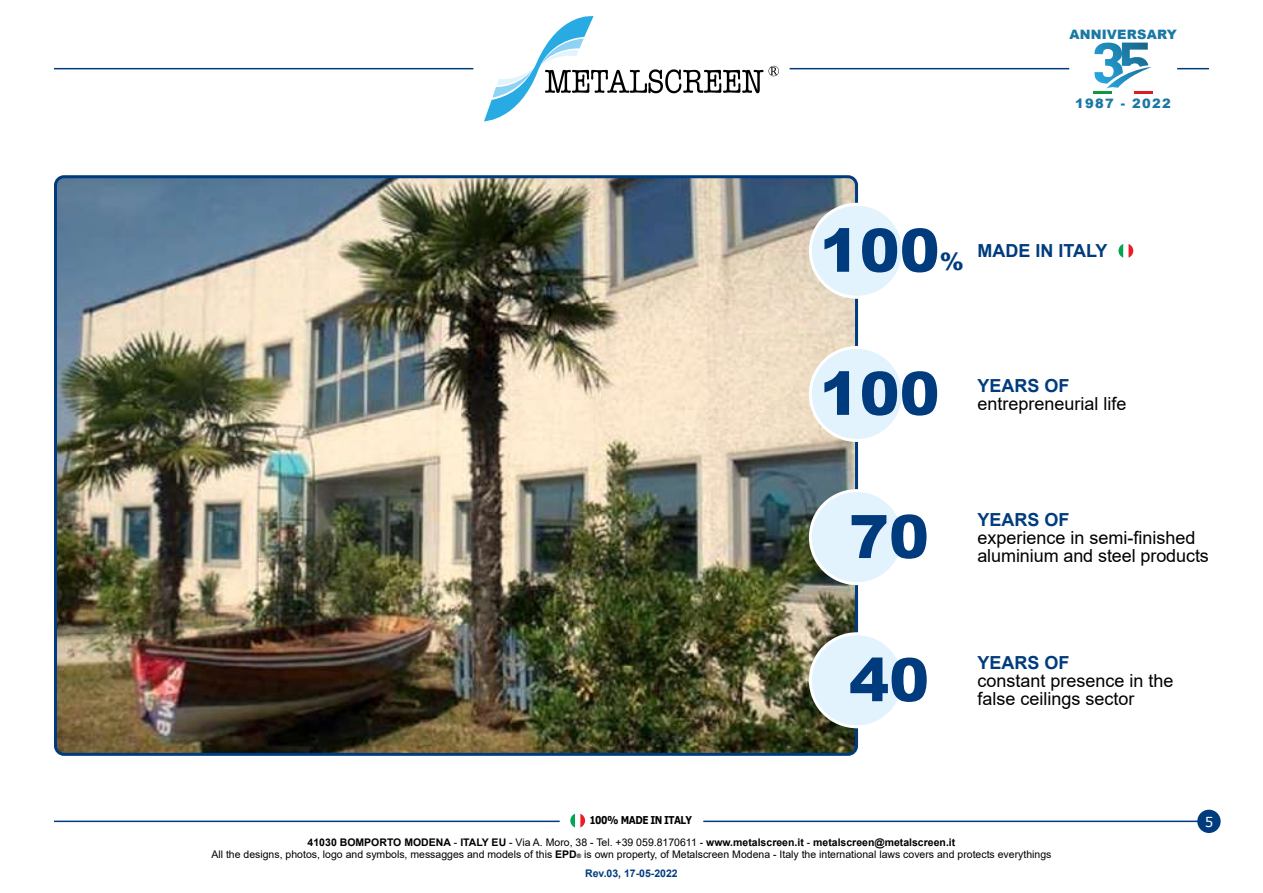
<style>
.page{position:relative;width:1263px;height:893px;background:#fff}
.page>*{position:absolute;margin:0;border:0;box-sizing:border-box;transform-origin:0 0}
.t1{font:900 60px "Arial";color:#003c7d}
.t2{font:900 24px "Arial";color:#003c7d}
.t3{font:18px/18px "Arial";color:#000}
.t4{font:700 18px "Arial";color:#003c7d}
.t5{font:13.5px "Verdana";color:#fff}
.t6{font:900 13.05px "Arial";letter-spacing:.015em;color:#1a78a4}
.t7{font:900 13.05px "Arial";letter-spacing:.105em;color:#1a77a2}
.t8{font:700 10.8px "Verdana";letter-spacing:-.06em;color:#000;scale:.83 1}
.t9{font:10.5px/12px "Arial";color:#000;text-align:center}
.t10{font:700 10.5px "Arial";color:#003c7d}
.s1{font-weight:700}
.s2{font-weight:700;font-size:6px}
</style>
<div class="page">
<hr style="left:54px;top:821px;width:506px;height:1px;background:#003c7d">
<hr style="left:703px;top:821px;width:506px;height:1px;background:#003c7d">
<svg style="left:570px;top:814px;width:15px;height:13px"></svg>
<div style="left:1197px;top:810px;width:24px;height:23px;background:#003c7d;border-radius:50%"></div>
<img style="left:58px;top:179px;width:796px;height:573px">
<div style="left:54px;top:175px;width:804px;height:581px;border:3px solid #003c7d;border-radius:9px"></div>
<div style="left:810px;top:204px;width:93px;height:93px;background:#e2f3fd;border-radius:50%"></div>
<div style="left:809px;top:203px;width:96px;height:96px;border:3px solid #fff;border-radius:50%"></div>
<div style="left:810px;top:347px;width:93px;height:93px;background:#e2f3fd;border-radius:50%"></div>
<div style="left:809px;top:346px;width:96px;height:96px;border:3px solid #fff;border-radius:50%"></div>
<div style="left:810px;top:491px;width:93px;height:93px;background:#e2f3fd;border-radius:50%"></div>
<div style="left:809px;top:489px;width:96px;height:96px;border:3px solid #fff;border-radius:50%"></div>
<div style="left:810px;top:634px;width:93px;height:93px;background:#e2f3fd;border-radius:50%"></div>
<div style="left:809px;top:632px;width:96px;height:96px;border:3px solid #fff;border-radius:50%"></div>
<svg style="left:1118px;top:244px;width:15px;height:14px"></svg>
<hr style="left:54px;top:68px;width:419px;height:1px;background:#003c7d">
<hr style="left:790px;top:68px;width:279px;height:1px;background:#003c7d">
<hr style="left:1177px;top:68px;width:32px;height:1px;background:#003c7d">
<svg style="left:484px;top:16px;width:295px;height:105px"></svg>
<svg style="left:1094px;top:43px;width:58px;height:46px"></svg>
<hr style="left:1094px;top:91px;width:18px;height:3px;background:#119641">
<hr style="left:1134px;top:91px;width:18px;height:3px;background:#de1c20">
<p class="t6" style="left:1069px;top:25px;width:109px">ANNIVERSARY</p>
<p class="t7" style="left:1075px;top:94px;width:97px">1987 - 2022</p>
<h1 class="t1" style="left:819px;top:207px;width:122px">100</h1>
<h2 class="t2" style="left:940px;top:244px;width:26px">%</h2>
<h3 class="t4" style="left:977px;top:238px;width:132px">MADE IN ITALY</h3>
<h1 class="t1" style="left:819px;top:350px;width:122px">100</h1>
<h1 class="t1" style="left:849px;top:493px;width:82px">70</h1>
<h1 class="t1" style="left:849px;top:636px;width:82px">40</h1>
<h3 class="t4" style="left:977px;top:373px;width:94px">YEARS OF</h3>
<h3 class="t3" style="left:977px;top:394px;width:151px">entrepreneurial life</h3>
<h3 class="t4" style="left:977px;top:507px;width:94px">YEARS OF</h3>
<h3 class="t3" style="left:977px;top:529px;width:233px">experience in semi-finished aluminium and steel products</h3>
<h3 class="t4" style="left:977px;top:650px;width:94px">YEARS OF</h3>
<h3 class="t3" style="left:977px;top:672px;width:198px">constant presence in the false ceilings sector</h3>
<p class="t8" style="left:589px;top:812px;width:125px">100% MADE IN ITALY</p>
<p class="t5" style="left:1205px;top:812px;width:10px">5</p>
<p class="t9" style="left:211px;top:836px;width:841px"><span class="s1">41030 BOMPORTO MODENA</span> - <span class="s1">ITALY EU</span> - Via A. Moro, 38 - Tel. +39 059.8170611 - <span class="s1">www.metalscreen.it</span> - <span class="s1">metalscreen@metalscreen.it<br></span>All the designs, photos, logo and symbols, messagges and models of this <span class="s1">EPD</span><span class="s2">®</span> is own property, of Metalscreen Modena - Italy the international laws covers and protects everythings</p>
<p class="t10" style="left:585px;top:866px;width:94px">Rev.03, 17-05-2022</p>
</div>
